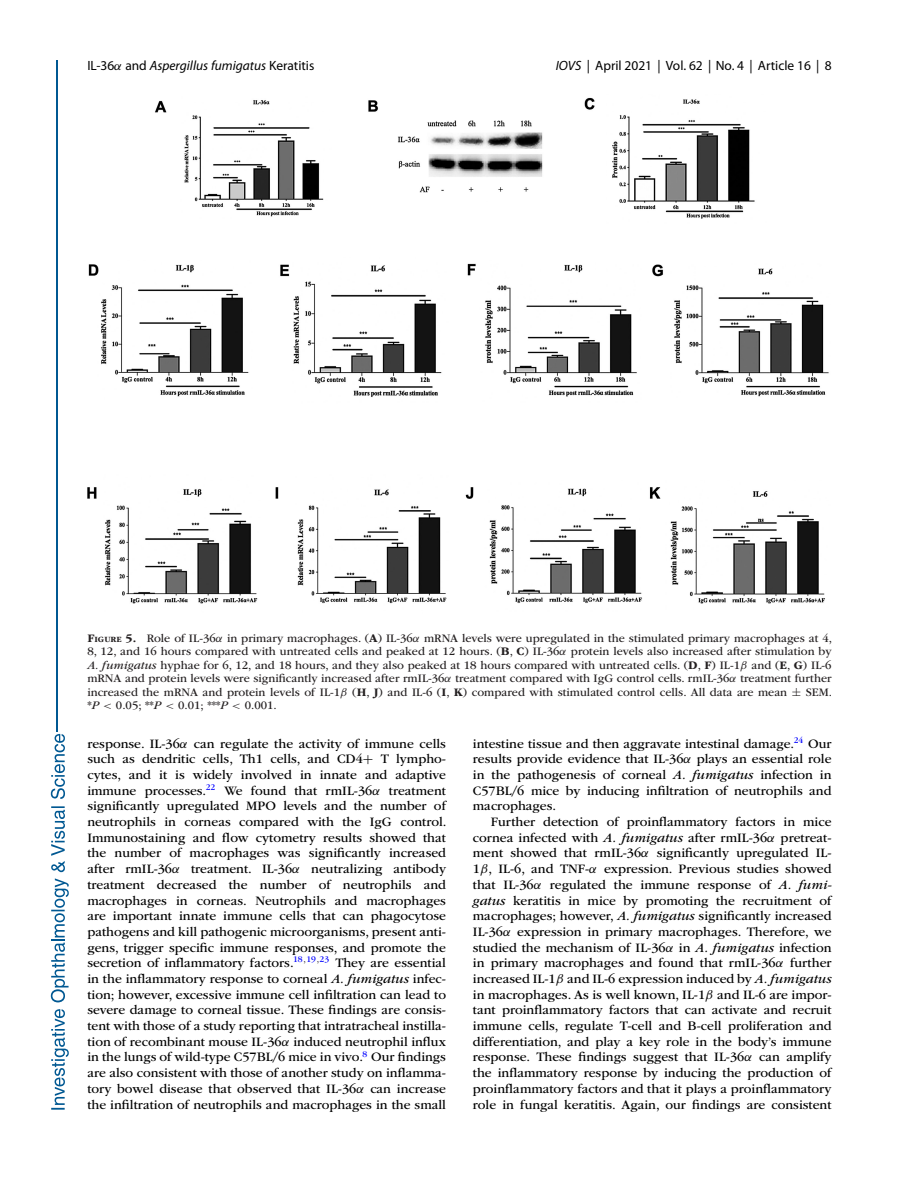
<style>
.page{position:relative;width:918px;height:1188px;background:#fff}
.page>*{position:absolute;margin:0;border:0;box-sizing:border-box;transform-origin:0 0}
.t1{font:13.5px/15.8px "ITC Garamond Std";color:#000;text-align:justify}
.t2{font:italic 13.5px "Myriad Pro";color:#000}
.t3{font:13.5px "Myriad Pro";color:#000}
.t4{font:12px/13.5px "ITC Garamond Std";color:#231f20;text-align:justify}
.s1{font-style:normal}
.s2{font-family:"RMTMI";font-style:normal}
.s3{font-style:italic}
.s4{font-weight:700}
.s5{font-weight:700;font-size:8.4px}
.s6{font-family:"RMTMI"}
.s7{font-family:"MTSY"}
</style>
<div class="page">
<hr style="left:57px;top:60px;width:1px;height:672px;background:#005892">
<svg style="left:51px;top:734px;width:18px;height:376px"></svg>
<img style="left:87px;top:97px;width:742px;height:507px">
<p class="t2" style="left:87px;top:57px;width:229px"><span class="s1">IL-36</span><span class="s2">α</span> <span class="s1">and</span> Aspergillus fumigatus <span class="s1">Keratitis</span></p>
<p class="t3" style="left:556px;top:57px;width:277px"><span class="s3">IOVS</span> | April 2021 | Vol. 62 | No. 4 | Article 16 | 8</p>
<p class="t4" style="left:87px;top:632px;width:746px"><span class="s4">F</span><span class="s5">IGURE</span> <span class="s4">5.</span> Role of IL-36<span class="s6">α</span> in primary macrophages. (<span class="s4">A</span>) IL-36<span class="s6">α</span> mRNA levels were upregulated in the stimulated primary macrophages at 4, 8, 12, and 16 hours compared with untreated cells and peaked at 12 hours. (<span class="s4">B</span>, <span class="s4">C</span>) IL-36<span class="s6">α</span> protein levels also increased after stimulation by <span class="s3">A. fumigatus</span> hyphae for 6, 12, and 18 hours, and they also peaked at 18 hours compared with untreated cells. (<span class="s4">D</span>, <span class="s4">F</span>) IL-1<span class="s6">β</span> and (<span class="s4">E</span>, <span class="s4">G</span>) IL-6 mRNA and protein levels were significantly increased after rmIL-36<span class="s6">α</span> treatment compared with IgG control cells. rmIL-36<span class="s6">α</span> treatment further increased the mRNA and protein levels of IL-1<span class="s6">β</span> (<span class="s4">H</span>, <span class="s4">J</span>) and IL-6 (<span class="s4">I</span>, <span class="s4">K</span>) compared with stimulated control cells. All data are mean <span class="s7">±</span> SEM. *<span class="s3">P</span> <span class="s6">&lt;</span> 0.05; **<span class="s3">P</span> <span class="s6">&lt;</span> 0.01; ***<span class="s3">P</span> <span class="s6">&lt;</span> 0.001.</p>
<p class="t1" style="left:87px;top:737px;width:361px">response. IL-36<span class="s6">α</span> can regulate the activity of immune cells such as dendritic cells, Th1 cells, and CD4<span class="s7">+</span> T lympho&shy;cytes, and it is widely involved in innate and adaptive immune processes.<sup>22</sup> We found that rmIL-36<span class="s6">α</span> treatment significantly upregulated MPO levels and the number of neutrophils in corneas compared with the IgG control.<br>Immunostaining and flow cytometry results showed that the number of macrophages was significantly increased after rmIL-36<span class="s6">α</span> treatment. IL-36<span class="s6">α</span> neutralizing antibody treatment decreased the number of neutrophils and macrophages in corneas. Neutrophils and macrophages are important innate immune cells that can phagocytose pathogens and kill pathogenic microorganisms, present anti&shy;gens, trigger specific immune responses, and promote the secretion of inflammatory factors.<sup>18</sup><sup>,</sup><sup>19</sup><sup>,</sup><sup>23</sup> They are essential in the inflammatory response to corneal <span class="s3">A. fumigatus</span> infec&shy;tion; however, excessive immune cell infiltration can lead to severe damage to corneal tissue. These findings are consis&shy;tent with those of a study reporting that intratracheal instilla&shy;tion of recombinant mouse IL-36<span class="s6">α</span> induced neutrophil influx in the lungs of wild-type C57BL/6 mice in vivo.<sup>8</sup> Our findings are also consistent with those of another study on inflamma&shy;tory bowel disease that observed that IL-36<span class="s6">α</span> can increase the infiltration of neutrophils and macrophages in the small</p>
<p class="t1" style="left:473px;top:737px;width:360px">intestine tissue and then aggravate intestinal damage.<sup>24</sup> Our results provide evidence that IL-36<span class="s6">α</span> plays an essential role in the pathogenesis of corneal <span class="s3">A. fumigatus</span> infection in C57BL/6 mice by inducing infiltration of neutrophils and macrophages.</p>
<p class="t1" style="left:473px;top:815px;width:360px;text-indent:18px">Further detection of proinflammatory factors in mice cornea infected with <span class="s3">A. fumigatus</span> after rmIL-36<span class="s6">α</span> pretreat&shy;ment showed that rmIL-36<span class="s6">α</span> significantly upregulated IL-1<span class="s6">β</span>, IL-6, and TNF-<span class="s6">α</span> expression. Previous studies showed that IL-36<span class="s6">α</span> regulated the immune response of <span class="s3">A. fumi&shy;gatus</span> keratitis in mice by promoting the recruitment of macrophages; however, <span class="s3">A. fumigatus</span> significantly increased IL-36<span class="s6">α</span> expression in primary macrophages. Therefore, we studied the mechanism of IL-36<span class="s6">α</span> in <span class="s3">A. fumigatus</span> infection in primary macrophages and found that rmIL-36<span class="s6">α</span> further increased IL-1<span class="s6">β</span> and IL-6 expression induced by <span class="s3">A. fumigatus </span>in macrophages. As is well known, IL-1<span class="s6">β</span> and IL-6 are impor&shy;tant proinflammatory factors that can activate and recruit immune cells, regulate T-cell and B-cell proliferation and differentiation, and play a key role in the body’s immune response. These findings suggest that IL-36<span class="s6">α</span> can amplify the inflammatory response by inducing the production of proinflammatory factors and that it plays a proinflammatory role in fungal keratitis. Again, our findings are consistent</p>
</div>
